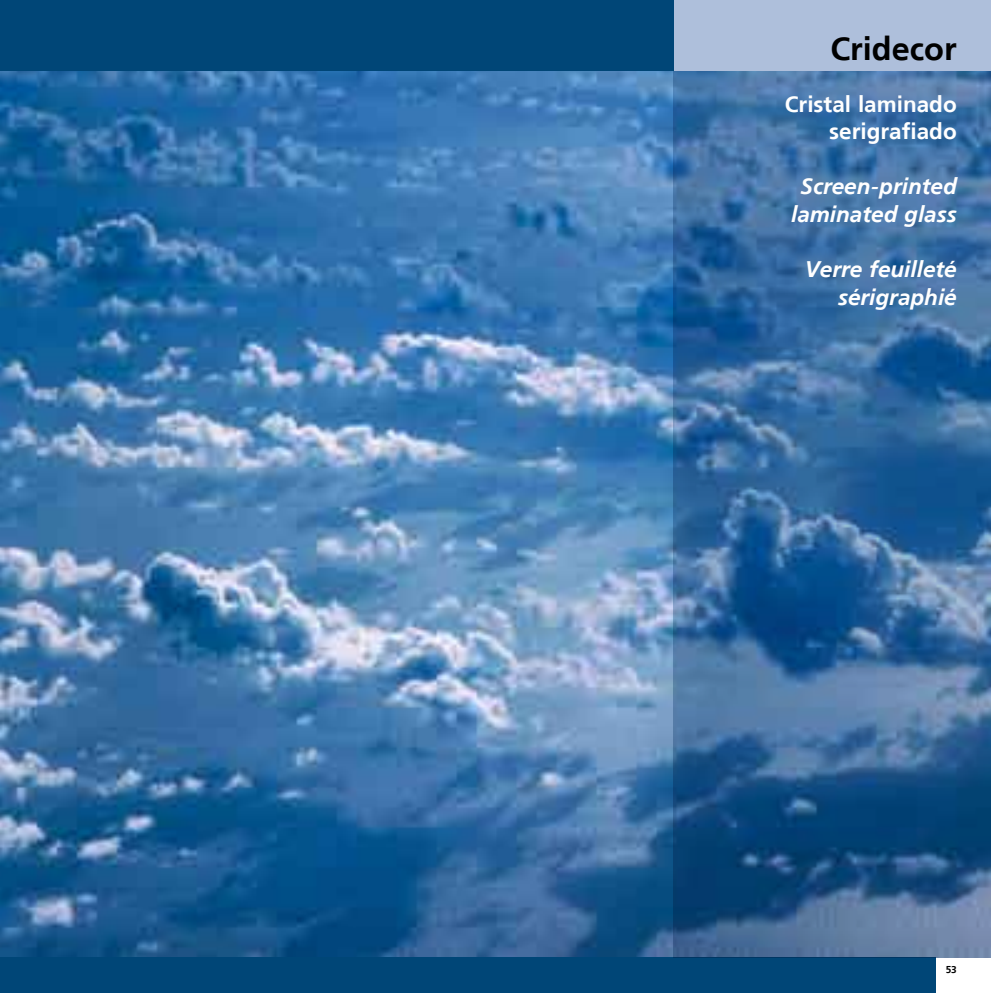
<style>
.page{position:relative;width:991px;height:993px;background:#fff}
.page>*{position:absolute;margin:0;border:0;box-sizing:border-box;transform-origin:0 0}
.t1{font:700 32.5px "Frutiger";color:#000}
.t2{font:italic 700 22.5px/27.5px "Frutiger";color:#fff;text-align:center}
.t3{font:700 22.5px/27.5px "Frutiger";color:#fff;text-align:right}
.t4{font:700 10px "Frutiger";color:#000}
</style>
<div class="page">
<img style="left:0;top:71px;width:673px;height:886px">
<div style="left:0;top:957px;width:935px;height:35px;background:#004677"></div>
<div style="left:673px;top:0;width:318px;height:71px;background:#aebfdb"></div>
<div style="left:0;top:0;width:673px;height:71px;background:#004677"></div>
<svg style="left:673px;top:71px;width:318px;height:886px;background:#35679a"></svg>
<h1 class="t1" style="left:830px;top:30px;width:128px">Cridecor</h1>
<p class="t3" style="left:785px;top:90px;width:173px">Cristal laminado serigrafiado</p>
<p class="t2" style="left:791px;top:173px;width:167px">Screen-printed laminated glass</p>
<p class="t2" style="left:805px;top:255px;width:153px;text-align:right">Verre feuilleté sérigraphié</p>
<p class="t4" style="left:946px;top:963px;width:13px">53</p>
</div>
